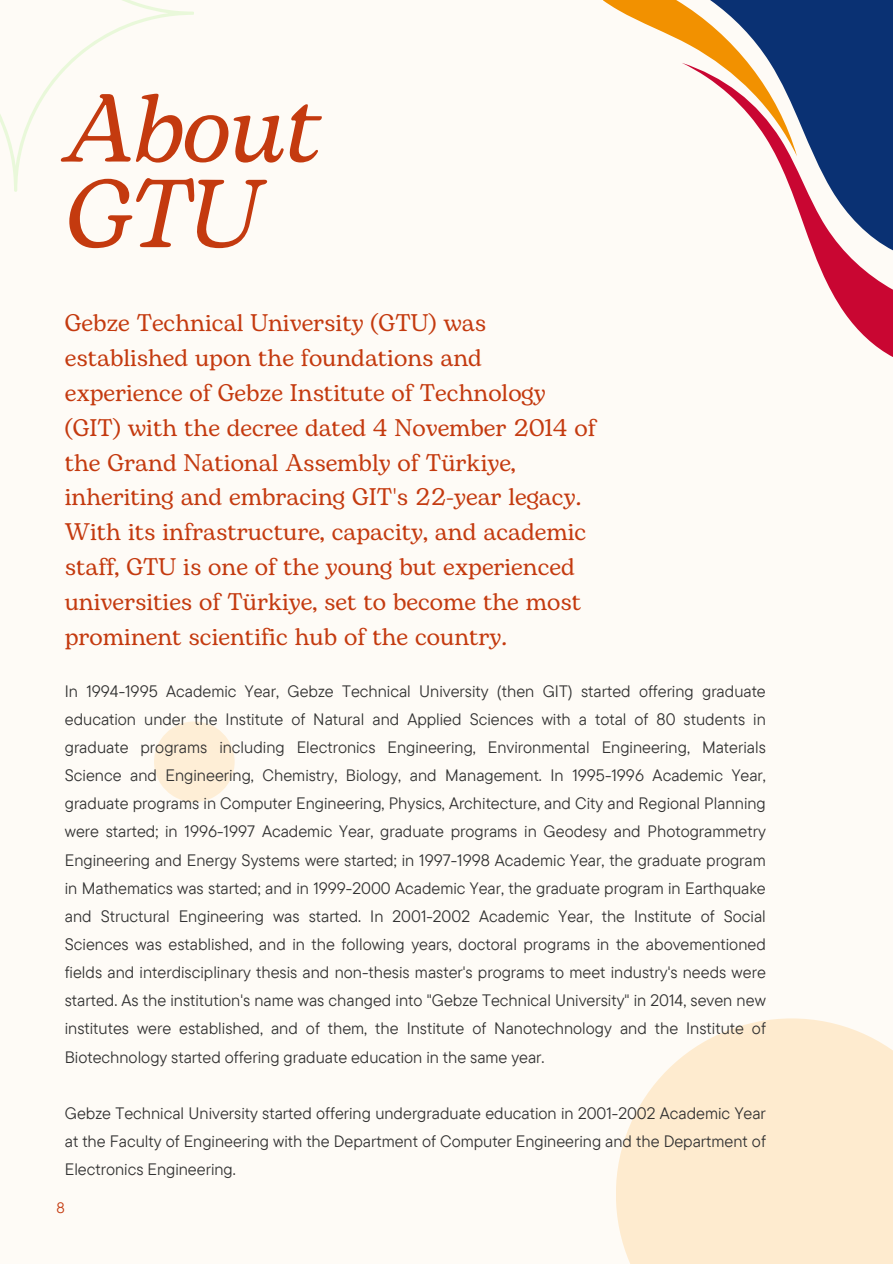
<style>
.page{position:relative;width:893px;height:1264px;background:#fff}
.page>*{position:absolute;margin:0;border:0;box-sizing:border-box;transform-origin:0 0}
.t1{font:italic 96px/85.5px "Bogart";letter-spacing:-.02em;color:#c43a0f}
.t2{font:24px/34.8px "Bogart";color:#c43a0f}
.t3{font:16.5px/28.2px "TT Commons Pro";color:#323232;text-align:justify}
.t4{font:15px "TT Commons Pro";color:#c43a0f}
</style>
<div class="page">
<div style="left:0;top:0;width:892px;height:1263px;background:#fefbf6"></div>
<svg style="left:616px;top:1018px;width:276px;height:245px;background:#feecd3"></svg>
<div style="left:154px;top:721px;width:81px;height:81px;background:#feeed6;border-radius:50%"></div>
<div style="left:797px;top:0;width:95px;height:63px;background:#0a3173"></div>
<svg style="left:603px;top:0;width:194px;height:63px"></svg>
<svg style="left:682px;top:63px;width:210px;height:294px"></svg>
<svg style="left:0;top:0;width:194px;height:191px"></svg>
<h1 class="t1" style="left:65px;top:90px;width:256px">About<br>GTU</h1>
<p class="t2" style="left:65px;top:306px;width:532px">Gebze Technical University (GTU) was established upon the foundations and experience of Gebze Institute of Technology (GIT) with the decree dated 4 November 2014 of the Grand National Assembly of Türkiye, inheriting and embracing GIT's 22-year legacy.<br>With its infrastructure, capacity, and academic staff, GTU is one of the young but experienced universities of Türkiye, set to become the most prominent scientific hub of the country.</p>
<p class="t3" style="left:65px;top:676px;width:702px">In 1994-1995 Academic Year, Gebze Technical University (then GIT) started offering graduate education under the Institute of Natural and Applied Sciences with a total of 80 students in graduate programs including Electronics Engineering, Environmental Engineering, Materials Science and Engineering, Chemistry, Biology, and Management. In 1995-1996 Academic Year, graduate programs in Computer Engineering, Physics, Architecture, and City and Regional Planning were started; in 1996-1997 Academic Year, graduate programs in Geodesy and Photogrammetry Engineering and Energy Systems were started; in 1997-1998 Academic Year, the graduate program in Mathematics was started; and in 1999-2000 Academic Year, the graduate program in Earthquake and Structural Engineering was started. In 2001-2002 Academic Year, the Institute of Social Sciences was established, and in the following years, doctoral programs in the abovementioned fields and interdisciplinary thesis and non-thesis master's programs to meet industry's needs were started. As the institution's name was changed into "Gebze Technical University" in 2014, seven new institutes were established, and of them, the Institute of Nanotechnology and the Institute of Biotechnology started offering graduate education in the same year.</p>
<p class="t3" style="left:65px;top:1098px;width:702px">Gebze Technical University started offering undergraduate education in 2001-2002 Academic Year at the Faculty of Engineering with the Department of Computer Engineering and the Department of Electronics Engineering.</p>
<p class="t4" style="left:56px;top:1197px;width:10px">8</p>
</div>
